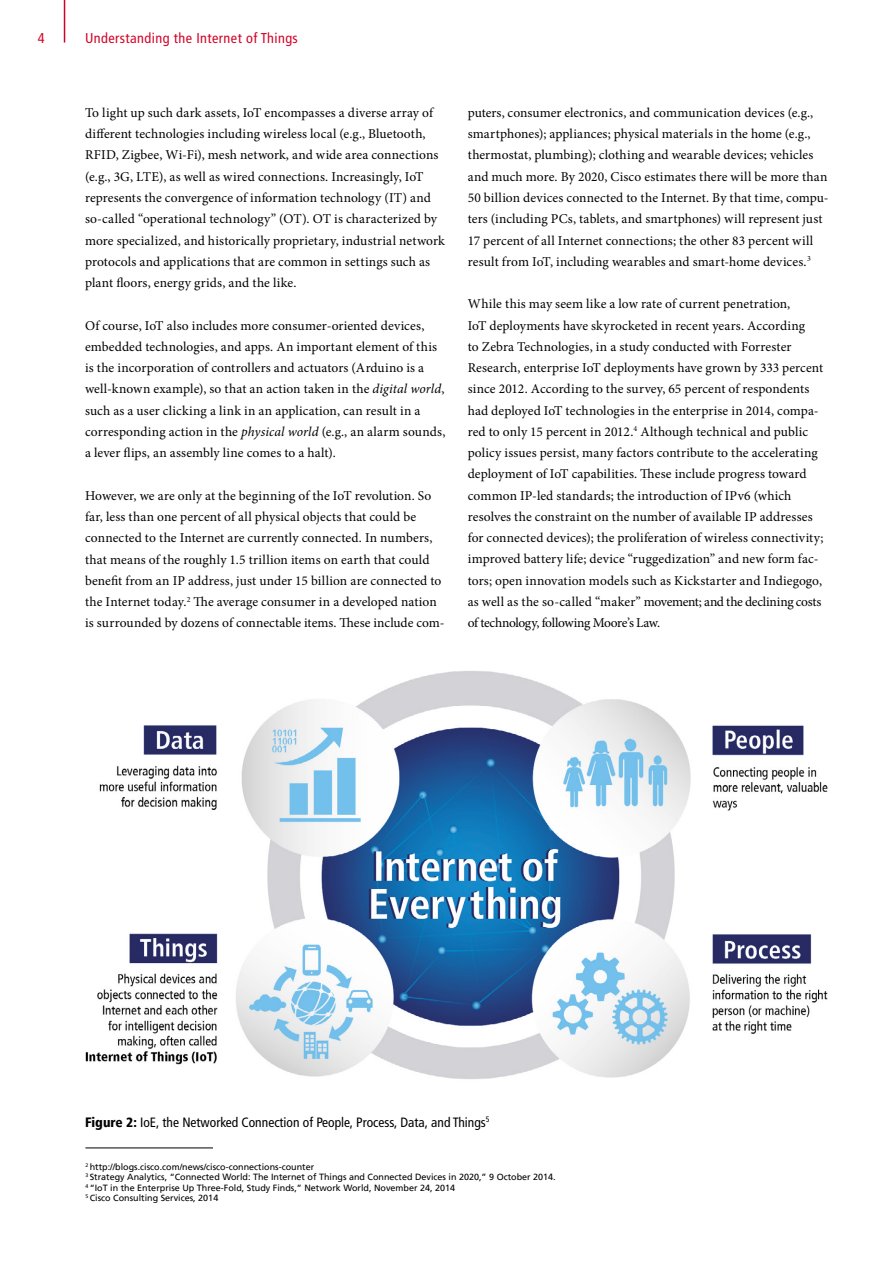
<style>
.page{position:relative;width:893px;height:1263px;background:#fff}
.page>*{position:absolute;margin:0;border:0;box-sizing:border-box;transform-origin:0 0}
.t1{font:condensed 14.25px "Frutiger LT";letter-spacing:.03em;color:#d20328}
.t2{font:13.5px/21.3px "Minion Pro";letter-spacing:.005em;color:#000}
.t3{font:condensed 13.5px "Frutiger LT";color:#000}
.t4{font:9px/10.6px "Frutiger LT";color:#000}
.s1{font-style:italic}
.s2{font-weight:900}
</style>
<div class="page">
<hr style="left:64px;top:0;width:1px;height:43px;background:#d20328">
<hr style="left:85px;top:1147px;width:128px;height:1px;background:#000">
<img style="left:85px;top:671px;width:743px;height:408px">
<p class="t1" style="left:38px;top:29px;width:8px">4</p>
<p class="t1" style="left:85px;top:29px;width:214px">Understanding the Internet of Things</p>
<p class="t2" style="left:85px;top:102px;width:361px">To light up such dark assets, IoT encompasses a diverse array of different technologies including wireless local (e.g., Bluetooth, RFID, Zigbee, Wi-Fi), mesh network, and wide area connections (e.g., 3G, LTE), as well as wired connections. Increasingly, IoT represents the convergence of information technology (IT) and so-called “operational technology” (OT). OT is characterized by more specialized, and historically proprietary, industrial network protocols and applications that are common in settings such as plant floors, energy grids, and the like.</p>
<p class="t2" style="left:85px;top:315px;width:362px">Of course, IoT also includes more consumer-oriented devices, embedded technologies, and apps. An important element of this is the incorporation of controllers and actuators (Arduino is a well-known example), so that an action taken in the <span class="s1">digital world</span>, such as a user clicking a link in an application, can result in a corresponding action in the <span class="s1">physical world</span> (e.g., an alarm sounds, a lever flips, an assembly line comes to a halt).</p>
<p class="t2" style="left:85px;top:485px;width:361px">However, we are only at the beginning of the IoT revolution. So far, less than one percent of all physical objects that could be connected to the Internet are currently connected. In numbers, that means of the roughly 1.5 trillion items on earth that could benefit from an IP address, just under 15 billion are connected to the Internet today.<sup>2</sup> The average consumer in a developed nation is surrounded by dozens of connectable items. These include com-</p>
<p class="t2" style="left:468px;top:102px;width:362px">puters, consumer electronics, and communication devices (e.g., smartphones); appliances; physical materials in the home (e.g., thermostat, plumbing); clothing and wearable devices; vehicles and much more. By 2020, Cisco estimates there will be more than 50 billion devices connected to the Internet. By that time, compu&shy;ters (including PCs, tablets, and smartphones) will represent just 17 percent of all Internet connections; the other 83 percent will result from IoT, including wearables and smart-home devices.<sup>3</sup></p>
<p class="t2" style="left:468px;top:293px;width:357px">While this may seem like a low rate of current penetration,<br>IoT deployments have skyrocketed in recent years. According<br>to Zebra Technologies, in a study conducted with Forrester Research, enterprise IoT deployments have grown by 333 percent since 2012. According to the survey, 65 percent of respondents had deployed IoT technologies in the enterprise in 2014, compa&shy;red to only 15 percent in 2012.<sup>4</sup> Although technical and public policy issues persist, many factors contribute to the accelerating deployment of IoT capabilities. These include progress toward common IP-led standards; the introduction of IPv6 (which resolves the constraint on the number of available IP addresses for connected devices); the proliferation of wireless connectivity; improved battery life; device “ruggedization” and new form fac&shy;tors; open innovation models such as Kickstarter and Indiegogo, as well as the so-called “maker” movement; and the declining costs of technology, following Moore’s Law.</p>
<p class="t3" style="left:85px;top:1114px;width:406px"><span class="s2">Figure 2:</span> IoE, the Networked Connection of People, Process, Data, and Things<sup>5</sup></p>
<p class="t4" style="left:85px;top:1161px;width:472px"><sup>2</sup> http://blogs.cisco.com/news/cisco-connections-counter<br><sup>3</sup> Strategy Analytics, “Connected World: The Internet of Things and Connected Devices in 2020,” 9 October 2014.<br><sup>4</sup> “IoT in the Enterprise Up Three-Fold, Study Finds,” Network World, November 24, 2014<br><sup>5</sup> Cisco Consulting Services, 2014</p>
</div>
